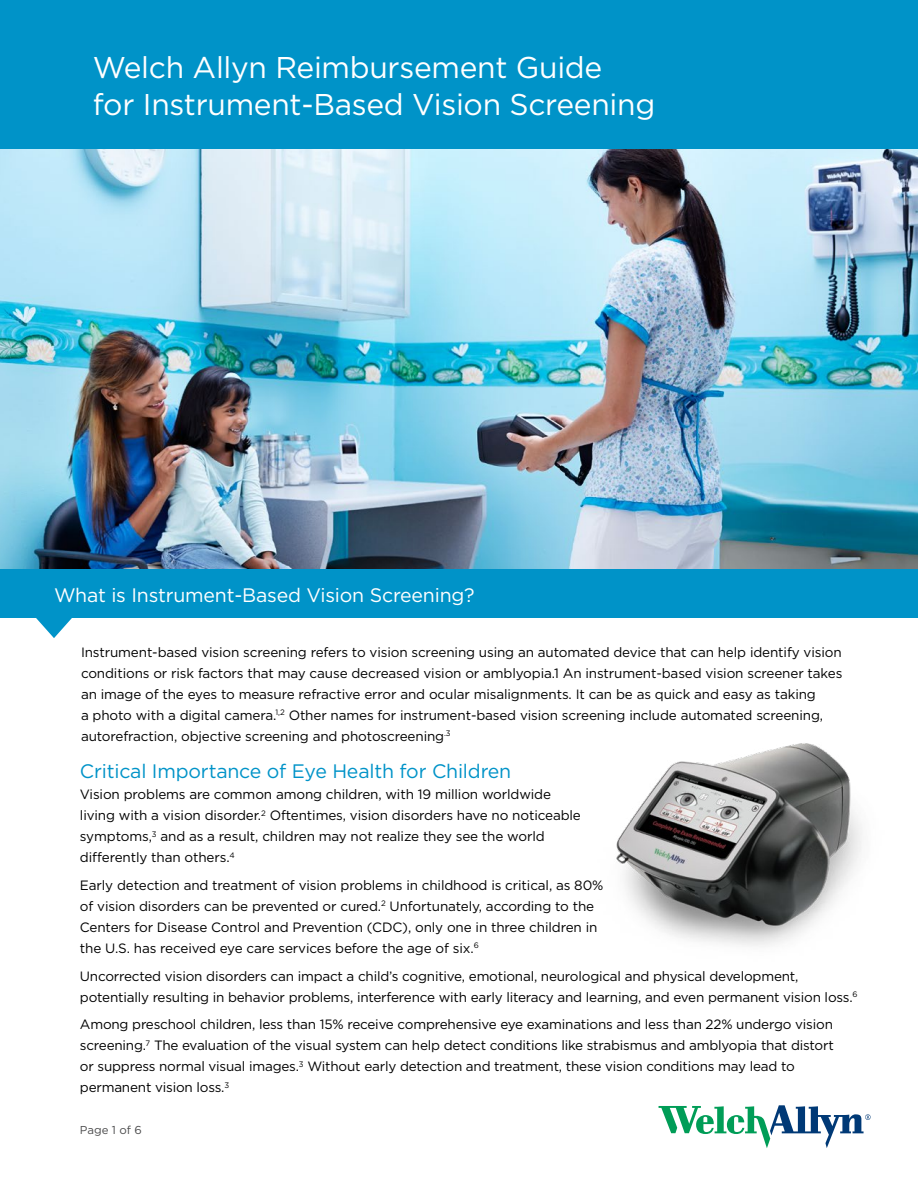
<style>
.page{position:relative;width:918px;height:1188px;background:#fff}
.page>*{position:absolute;margin:0;border:0;box-sizing:border-box;transform-origin:0 0}
.t1{font:30px/37.5px "Gotham";letter-spacing:-.01em;color:#fff}
.t2{font:19.5px "Gotham";letter-spacing:-.01em;color:#0093c8}
.t3{font:19.5px "Gotham";letter-spacing:-.01em;color:#fff}
.t4{font:13.5px/21px "Gotham";letter-spacing:-.01em;color:#000}
.t5{font:11.4px "Gotham";color:#4b4b4c}
</style>
<div class="page">
<svg style="left:659px;top:1105px;width:212px;height:43px"></svg>
<img style="left:0;top:148px;width:918px;height:421px">
<div style="left:0;top:0;width:918px;height:148px;background:#0093c8"></div>
<img style="left:616px;top:743px;width:246px;height:203px">
<div style="left:0;top:569px;width:918px;height:48px;background:#0093c8"></div>
<svg style="left:33px;top:617px;width:42px;height:21px"></svg>
<h1 class="t1" style="left:93px;top:48px;width:564px">Welch Allyn Reimbursement Guide<br>for Instrument-Based Vision Screening</h1>
<h2 class="t3" style="left:54px;top:583px;width:422px">What is Instrument-Based Vision Screening?</h2>
<p class="t4" style="left:81px;top:641px;width:763px">Instrument-based vision screening refers to vision screening using an automated device that can help identify vision conditions or risk factors that may cause decreased vision or amblyopia.1 An instrument-based vision screener takes an image of the eyes to measure refractive error and ocular misalignments. It can be as quick and easy as taking<br>a photo with a digital camera.<sup>1,2</sup> Other names for instrument-based vision screening include automated screening, autorefraction, objective screening and photoscreening<sup>.3</sup></p>
<h2 class="t2" style="left:80px;top:759px;width:433px">Critical Importance of Eye Health for Children</h2>
<p class="t4" style="left:80px;top:784px;width:502px">Vision problems are common among children, with 19 million worldwide living with a vision disorder.<sup>2</sup> Oftentimes, vision disorders have no noticeable symptoms,<sup>3</sup> and as a result, children may not realize they see the world differently than others.<sup>4</sup></p>
<p class="t4" style="left:80px;top:874px;width:525px">Early detection and treatment of vision problems in childhood is critical, as 80% of vision disorders can be prevented or cured.<sup>2</sup> Unfortunately, according to the Centers for Disease Control and Prevention (CDC), only one in three children in the U.S. has received eye care services before the age of six.<sup>6</sup></p>
<p class="t4" style="left:80px;top:965px;width:779px">Uncorrected vision disorders can impact a child’s cognitive, emotional, neurological and physical development, potentially resulting in behavior problems, interference with early literacy and learning, and even permanent vision loss.<sup>6</sup></p>
<p class="t4" style="left:80px;top:1014px;width:755px">Among preschool children, less than 15% receive comprehensive eye examinations and less than 22% undergo vision screening.<sup>7</sup> The evaluation of the visual system can help detect conditions like strabismus and amblyopia that distort or suppress normal visual images.<sup>3</sup> Without early detection and treatment, these vision conditions may lead to permanent vision loss.<sup>3</sup></p>
<p class="t5" style="left:80px;top:1123px;width:63px">Page 1 of 6</p>
</div>
